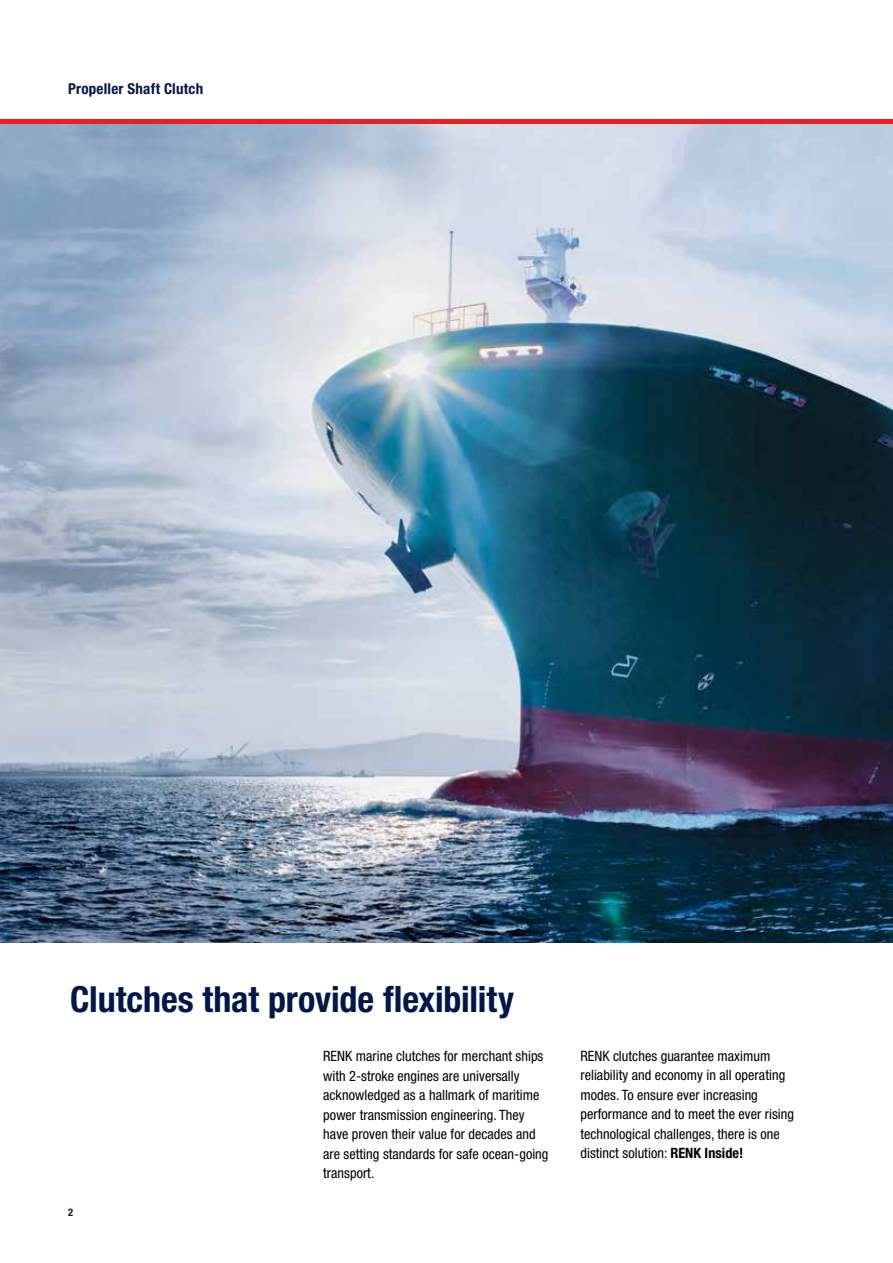
<style>
.page{position:relative;width:893px;height:1263px;background:#fff}
.page>*{position:absolute;margin:0;border:0;box-sizing:border-box;transform-origin:0 0}
.t1{font:700 condensed 36px "Helvetica Neue LT";color:#001849}
.t2{font:700 condensed 15px "Helvetica Neue LT";letter-spacing:.015em;color:#001849}
.t3{font:condensed 14.25px/19.5px "Helvetica Neue LT";letter-spacing:.005em;color:#000}
.t4{font:700 condensed 10.5px "Helvetica Neue LT";color:#001849}
.s1{font-weight:700}
</style>
<div class="page">
<img style="left:0;top:123px;width:893px;height:820px">
<hr style="left:0;top:119px;width:893px;height:4px;background:#ed1d24">
<p class="t2" style="left:68px;top:79px;width:137px">Propeller Shaft Clutch</p>
<h1 class="t1" style="left:70px;top:978px;width:445px">Clutches that provide flexibility</h1>
<p class="t3" style="left:323px;top:1046px;width:227px">RENK marine clutches for merchant ships with 2-stroke engines are universally acknowledged as a hallmark of maritime power transmission engineering. They have proven their value for decades and are setting standards for safe ocean-going transport.</p>
<p class="t3" style="left:580px;top:1046px;width:215px">RENK clutches guarantee maximum reliability and economy in all operating modes. To ensure ever increasing performance and to meet the ever rising technological challenges, there is one distinct solution: <span class="s1">RENK Inside!</span></p>
<p class="t4" style="left:68px;top:1206px;width:7px">2</p>
</div>
